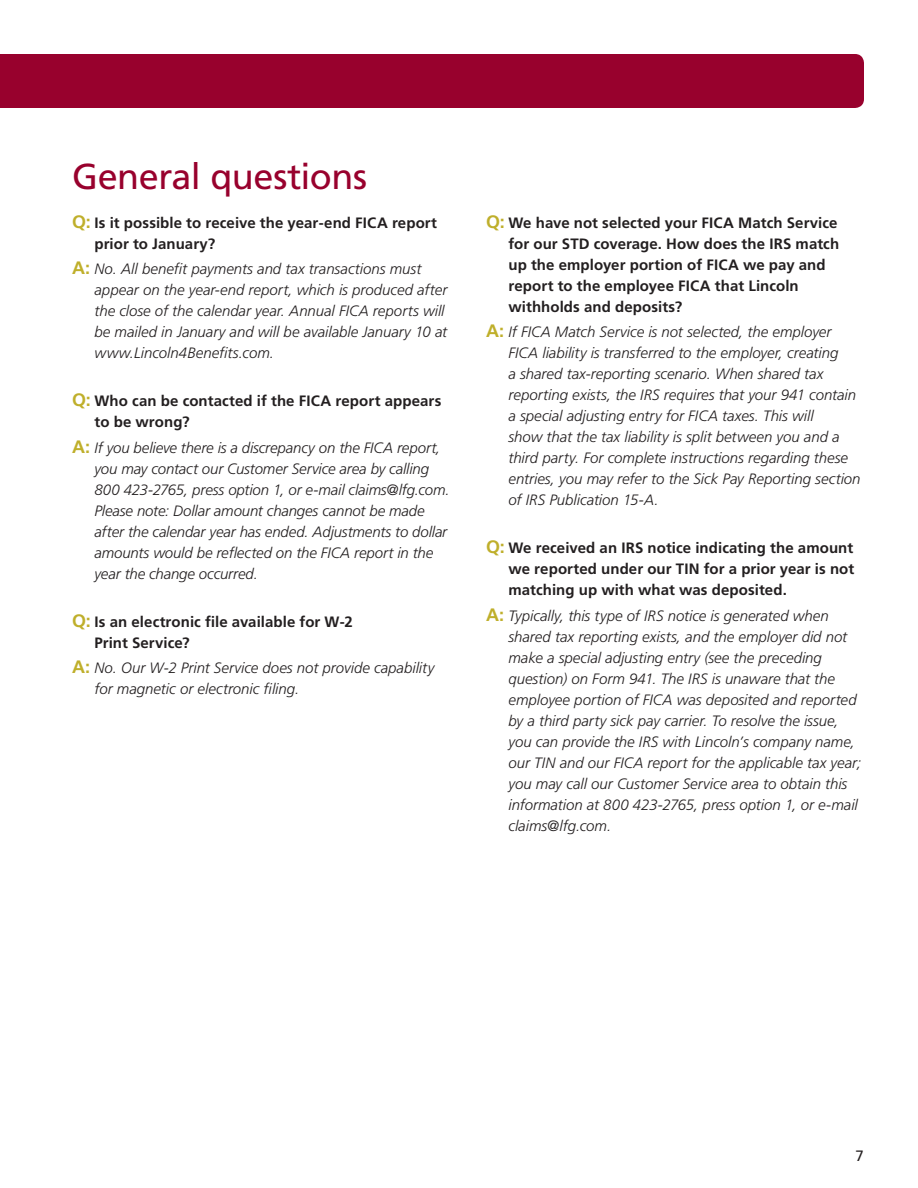
<style>
.page{position:relative;width:918px;height:1188px;background:#fff}
.page>*{position:absolute;margin:0;border:0;box-sizing:border-box;transform-origin:0 0}
.t1{font:36px "Frutiger LT Std";letter-spacing:-.01em;color:#98012d}
.t2{font:italic 300 15px/21px "Frutiger LT Std";letter-spacing:-.005em;color:#231f20}
.t3{font:700 15px/21px "Frutiger LT Std";letter-spacing:.005em;color:#231f20}
.t4{font:15px "Frutiger LT Std";color:#231f20}
.s1{font-size:18px;color:#bfaf2b}
.s2{font-weight:700;font-style:normal;font-size:18px;color:#bfaf2b}
</style>
<div class="page">
<div style="left:0;top:54px;width:864px;height:54px;background:#98012d"></div>
<h1 class="t1" style="left:72px;top:155px;width:297px">General questions</h1>
<p class="t3" style="left:94px;top:212px;width:344px;text-indent:-22px"><span class="s1">Q:</span> Is it possible to receive the year-end FICA report prior to January?</p>
<p class="t2" style="left:94px;top:259px;width:354px;text-indent:-22px"><span class="s2">A:</span> No. All benefit payments and tax transactions must appear on the year-end report, which is produced after the close of the calendar year. Annual FICA reports will be mailed in January and will be available January 10 at www.Lincoln4Benefits.com.</p>
<p class="t3" style="left:94px;top:391px;width:348px;text-indent:-22px"><span class="s1">Q:</span> Who can be contacted if the FICA report appears to be wrong?</p>
<p class="t2" style="left:94px;top:437px;width:357px;text-indent:-22px"><span class="s2">A:</span> If you believe there is a discrepancy on the FICA report, you may contact our Customer Service area by calling 800 423-2765, press option 1, or e-mail claims@lfg.com.<br>Please note: Dollar amount changes cannot be made after the calendar year has ended. Adjustments to dollar amounts would be reflected on the FICA report in the year the change occurred.</p>
<p class="t3" style="left:94px;top:611px;width:260px;text-indent:-22px"><span class="s1">Q:</span> Is an electronic file available for W-2<br>Print Service?</p>
<p class="t2" style="left:94px;top:658px;width:341px;text-indent:-22px"><span class="s2">A:</span> No. Our W-2 Print Service does not provide capability for magnetic or electronic filing.</p>
<p class="t3" style="left:508px;top:212px;width:332px;text-indent:-22px"><span class="s1">Q:</span> We have not selected your FICA Match Service for our STD coverage. How does the IRS match up the employer portion of FICA we pay and report to the employee FICA that Lincoln withholds and deposits?</p>
<p class="t2" style="left:508px;top:322px;width:354px;text-indent:-22px"><span class="s2">A:</span> If FICA Match Service is not selected, the employer FICA liability is transferred to the employer, creating<br>a shared tax-reporting scenario. When shared tax reporting exists, the IRS requires that your 941 contain a special adjusting entry for FICA taxes. This will<br>show that the tax liability is split between you and a third party. For complete instructions regarding these entries, you may refer to the Sick Pay Reporting section of IRS Publication 15-A.</p>
<p class="t3" style="left:508px;top:538px;width:347px;text-align:justify;text-indent:-22px"><span class="s1">Q:</span> We received an IRS notice indicating the amount we reported under our TIN for a prior year is not matching up with what was deposited.</p>
<p class="t2" style="left:508px;top:605px;width:354px;text-indent:-22px"><span class="s2">A:</span> Typically, this type of IRS notice is generated when shared tax reporting exists, and the employer did not make a special adjusting entry (see the preceding question) on Form 941. The IRS is unaware that the employee portion of FICA was deposited and reported by a third party sick pay carrier. To resolve the issue, you can provide the IRS with Lincoln’s company name, our TIN and our FICA report for the applicable tax year; you may call our Customer Service area to obtain this information at 800 423-2765, press option 1, or e-mail claims@lfg.com.</p>
<p class="t4" style="left:856px;top:1147px;width:10px">7</p>
</div>
